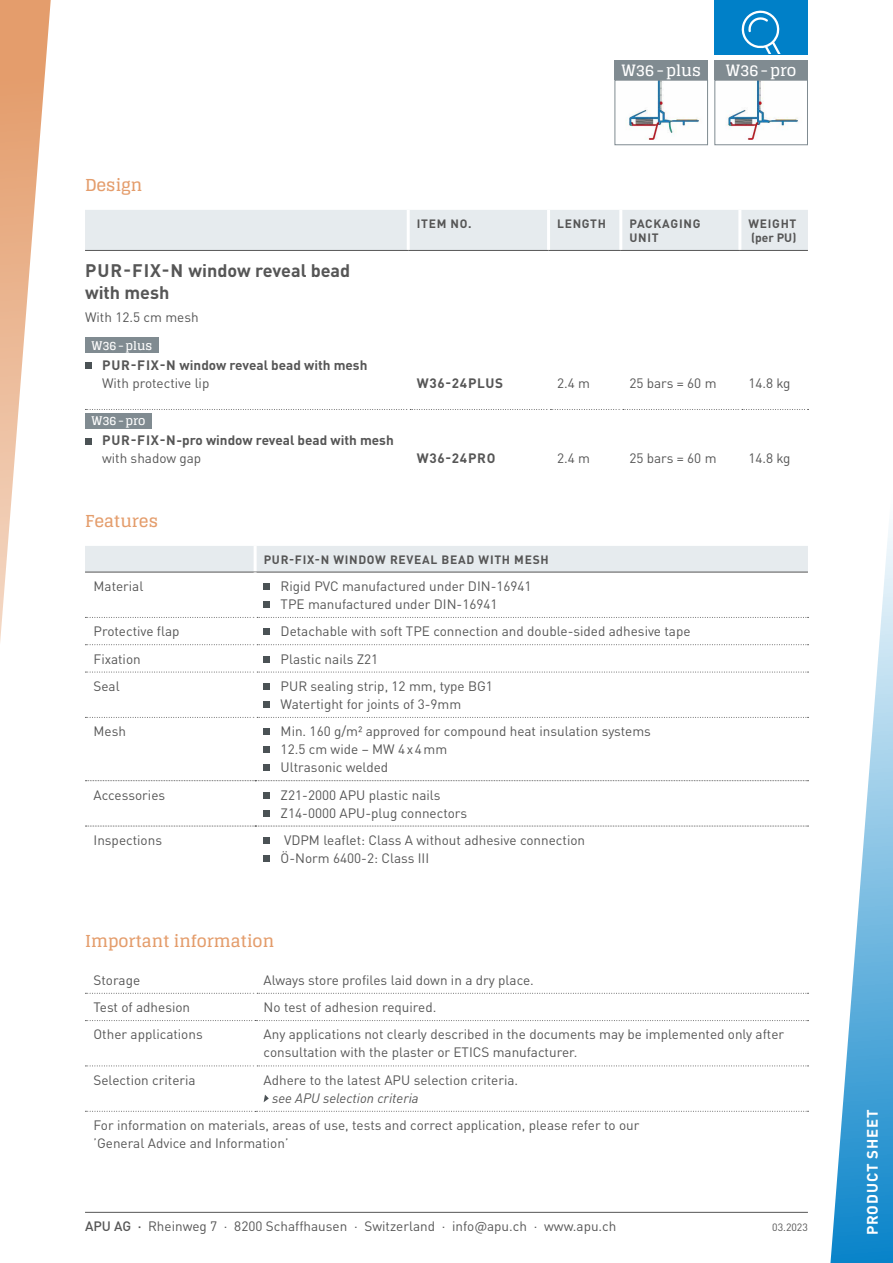
<style>
.page{position:relative;width:893px;height:1263px;background:#fff}
.page>*{position:absolute;margin:0;border:0;box-sizing:border-box;transform-origin:0 0}
.t1{font:700 18px/21.6px "DIN Pro";color:#565656}
.t2{font:700 16.5px "Glegoo";color:#e49d6c}
.t3{font:700 15.6px "Glegoo";color:#fff}
.t4{font:700 15px "DIN Pro";letter-spacing:.06em;color:#fff}
.t5{font:13.5px/18px "DIN Pro";color:#565656}
.t6{font:700 13.5px "DIN Pro";color:#565656}
.t7{font:italic 13.5px "DIN Pro";color:#565656}
.t8{font:700 13.5px "DIN Pro";letter-spacing:.055em;color:#565656}
.t9{font:700 13.5px "DIN Pro";letter-spacing:.05em;color:#565656}
.t10{font:700 12px/14.4px "DIN Pro";letter-spacing:.06em;color:#565656}
.t11{font:700 12px "Glegoo";color:#fff}
.t12{font:10.5px "DIN Pro";color:#565656}
.s1{font-weight:500}
</style>
<div class="page">
<hr style="left:85px;top:1212px;width:723px;height:1px;background:#565656">
<svg style="left:830px;top:523px;width:63px;height:740px"></svg>
<svg style="left:0;top:0;width:51px;height:642px"></svg>
<div style="left:714px;top:0;width:94px;height:54px;background:#0080c8"></div>
<svg style="left:742px;top:11px;width:39px;height:43px"></svg>
<div style="left:714px;top:60px;width:94px;height:20px;background:#808b91"></div>
<div style="left:614px;top:60px;width:94px;height:20px;background:#808b91"></div>
<img style="left:726px;top:82px;width:72px;height:57px">
<div style="left:714px;top:80px;width:94px;height:65px;border:1px solid #808b91"></div>
<img style="left:627px;top:82px;width:74px;height:57px">
<div style="left:614px;top:80px;width:94px;height:65px;border:1px solid #808b91"></div>
<div style="left:85px;top:210px;width:723px;height:40px;background:#e6ebee"></div>
<svg style="left:85px;top:409px;width:723px;height:1px"></svg>
<hr style="left:407px;top:210px;width:3px;height:40px;background:#fff">
<hr style="left:547px;top:210px;width:3px;height:40px;background:#fff">
<hr style="left:619px;top:210px;width:3px;height:40px;background:#fff">
<hr style="left:738px;top:210px;width:3px;height:40px;background:#fff">
<hr style="left:547px;top:409px;width:3px;height:17px;background:#fff">
<hr style="left:619px;top:409px;width:3px;height:17px;background:#fff">
<hr style="left:738px;top:409px;width:3px;height:17px;background:#fff">
<hr style="left:407px;top:409px;width:3px;height:17px;background:#fff">
<hr style="left:85px;top:250px;width:323px;height:1px;background:#565656">
<hr style="left:408px;top:250px;width:141px;height:1px;background:#565656">
<hr style="left:549px;top:250px;width:72px;height:1px;background:#565656">
<hr style="left:621px;top:250px;width:119px;height:1px;background:#565656">
<hr style="left:740px;top:250px;width:68px;height:1px;background:#565656">
<div style="left:85px;top:337px;width:74px;height:16px;background:#808b91"></div>
<svg style="left:85px;top:363px;width:6px;height:6px"></svg>
<div style="left:85px;top:413px;width:67px;height:15px;background:#808b91"></div>
<svg style="left:85px;top:438px;width:6px;height:6px"></svg>
<div style="left:85px;top:546px;width:723px;height:26px;background:#e6ebee"></div>
<hr style="left:254px;top:546px;width:3px;height:26px;background:#fff">
<svg style="left:85px;top:617px;width:723px;height:1px"></svg>
<svg style="left:85px;top:717px;width:723px;height:1px"></svg>
<svg style="left:85px;top:644px;width:723px;height:1px"></svg>
<svg style="left:85px;top:672px;width:723px;height:1px"></svg>
<hr style="left:85px;top:572px;width:170px;height:1px;background:#565656">
<hr style="left:255px;top:572px;width:553px;height:1px;background:#565656">
<hr style="left:254px;top:572px;width:3px;height:45px;background:#fff">
<hr style="left:254px;top:617px;width:3px;height:28px;background:#fff">
<hr style="left:254px;top:672px;width:3px;height:45px;background:#fff">
<hr style="left:254px;top:717px;width:3px;height:63px;background:#fff">
<svg style="left:85px;top:780px;width:723px;height:1px"></svg>
<svg style="left:85px;top:826px;width:723px;height:1px"></svg>
<div style="left:264px;top:583px;width:6px;height:7px;background:#4b5255"></div>
<div style="left:264px;top:601px;width:6px;height:7px;background:#4b5255"></div>
<svg style="left:264px;top:629px;width:6px;height:6px"></svg>
<svg style="left:264px;top:656px;width:6px;height:6px"></svg>
<div style="left:264px;top:683px;width:6px;height:7px;background:#4b5255"></div>
<div style="left:264px;top:701px;width:6px;height:7px;background:#4b5255"></div>
<svg style="left:264px;top:729px;width:6px;height:6px"></svg>
<svg style="left:264px;top:747px;width:6px;height:6px"></svg>
<svg style="left:264px;top:765px;width:6px;height:6px"></svg>
<svg style="left:264px;top:792px;width:6px;height:6px"></svg>
<svg style="left:264px;top:810px;width:6px;height:6px"></svg>
<div style="left:264px;top:837px;width:6px;height:7px;background:#4b5255"></div>
<div style="left:264px;top:855px;width:6px;height:7px;background:#4b5255"></div>
<svg style="left:85px;top:993px;width:723px;height:1px"></svg>
<hr style="left:254px;top:993px;width:3px;height:27px;background:#fff">
<svg style="left:85px;top:1020px;width:723px;height:1px"></svg>
<svg style="left:85px;top:1065px;width:723px;height:1px"></svg>
<svg style="left:85px;top:1111px;width:723px;height:1px"></svg>
<hr style="left:254px;top:1021px;width:3px;height:45px;background:#fff">
<svg style="left:264px;top:1094px;width:5px;height:8px"></svg>
<p class="t2" style="left:85px;top:176px;width:59px">Design</p>
<p class="t3" style="left:621px;top:61px;width:81px">W36-plus</p>
<p class="t3" style="left:726px;top:61px;width:72px">W36-pro</p>
<p class="t10" style="left:417px;top:215px;width:56px">ITEM NO.</p>
<p class="t10" style="left:557px;top:215px;width:50px">LENGTH</p>
<p class="t10" style="left:629px;top:215px;width:73px">PACKAGING<br>UNIT</p>
<p class="t10" style="left:748px;top:215px;width:50px">WEIGHT (per PU)</p>
<h1 class="t1" style="left:85px;top:257px;width:267px">PUR-FIX-N window reveal bead with mesh</h1>
<p class="t5" style="left:85px;top:306px;width:115px">With 12.5 cm mesh</p>
<p class="t11" style="left:91px;top:338px;width:62px">W36-plus</p>
<p class="t6" style="left:102px;top:354px;width:267px">PUR-FIX-N window reveal bead with mesh</p>
<p class="t5" style="left:102px;top:373px;width:109px">With protective lip</p>
<p class="t8" style="left:417px;top:372px;width:88px">W36-24PLUS</p>
<p class="t5" style="left:557px;top:373px;width:34px">2.4 m</p>
<p class="t5" style="left:629px;top:373px;width:89px">25 bars = 60 m</p>
<p class="t5" style="left:748px;top:373px;width:44px">14.8 kg</p>
<p class="t11" style="left:91px;top:414px;width:56px">W36-pro</p>
<p class="t6" style="left:102px;top:429px;width:293px">PUR-FIX-N-pro window reveal bead with mesh</p>
<p class="t5" style="left:102px;top:448px;width:101px">with shadow gap</p>
<p class="t9" style="left:417px;top:447px;width:80px">W36-24PRO</p>
<p class="t5" style="left:557px;top:448px;width:34px">2.4 m</p>
<p class="t5" style="left:629px;top:448px;width:89px">25 bars = 60 m</p>
<p class="t5" style="left:748px;top:448px;width:44px">14.8 kg</p>
<p class="t2" style="left:85px;top:512px;width:75px">Features</p>
<p class="t10" style="left:264px;top:551px;width:287px">PUR-FIX-N WINDOW REVEAL BEAD WITH MESH</p>
<p class="t5" style="left:94px;top:576px;width:51px">Material</p>
<p class="t5" style="left:281px;top:576px;width:253px">Rigid PVC manufactured under DIN-16941<br>TPE manufactured under DIN-16941</p>
<p class="t5" style="left:94px;top:621px;width:88px">Protective flap</p>
<p class="t5" style="left:281px;top:621px;width:411px">Detachable with soft TPE connection and double-sided adhesive tape</p>
<p class="t5" style="left:94px;top:648px;width:49px">Fixation</p>
<p class="t5" style="left:281px;top:648px;width:99px">Plastic nails Z21</p>
<p class="t5" style="left:94px;top:676px;width:28px">Seal</p>
<p class="t5" style="left:281px;top:676px;width:214px">PUR sealing strip, 12 mm, type BG1<br>Watertight for joints of 3-9mm</p>
<p class="t5" style="left:94px;top:721px;width:34px">Mesh</p>
<p class="t5" style="left:281px;top:721px;width:372px">Min. 160 g/m2 approved for compound heat insulation systems<br>12.5 cm wide – MW 4x4mm<br>Ultrasonic welded</p>
<p class="t5" style="left:94px;top:784px;width:73px">Accessories</p>
<p class="t5" style="left:281px;top:784px;width:188px">Z21-2000 APU plastic nails<br>Z14-0000 APU-plug connectors</p>
<p class="t5" style="left:94px;top:830px;width:70px">Inspections</p>
<p class="t5" style="left:281px;top:830px;width:306px">VDPM leaflet: Class A without adhesive connection<br>Ö-Norm 6400-2: Class III</p>
<p class="t2" style="left:85px;top:932px;width:191px">Important information</p>
<p class="t5" style="left:94px;top:969px;width:48px">Storage</p>
<p class="t5" style="left:264px;top:969px;width:272px">Always store profiles laid down in a dry place.</p>
<p class="t5" style="left:94px;top:997px;width:98px">Test of adhesion</p>
<p class="t5" style="left:264px;top:997px;width:174px">No test of adhesion required.</p>
<p class="t5" style="left:94px;top:1024px;width:111px">Other applications</p>
<p class="t5" style="left:264px;top:1024px;width:522px">Any applications not clearly described in the documents may be implemented only after consultation with the plaster or ETICS manufacturer.</p>
<p class="t5" style="left:94px;top:1069px;width:104px">Selection criteria</p>
<p class="t5" style="left:264px;top:1069px;width:256px">Adhere to the latest APU selection criteria.</p>
<p class="t7" style="left:272px;top:1087px;width:148px">see APU selection criteria</p>
<p class="t5" style="left:94px;top:1115px;width:547px">For information on materials, areas of use, tests and correct application, please refer to our ’General Advice and Information’</p>
<p class="t5" style="left:85px;top:1215px;width:533px"><span class="s1">APU AG ·</span> Rheinweg 7 · 8200 Schaffhausen · Switzerland · info@apu.ch · www.apu.ch</p>
<p class="t12" style="left:772px;top:1219px;width:37px">03.2023</p>
<p class="t4" style="left:860px;top:1235px;width:128px;rotate:-90deg">PRODUCT SHEET</p>
</div>
